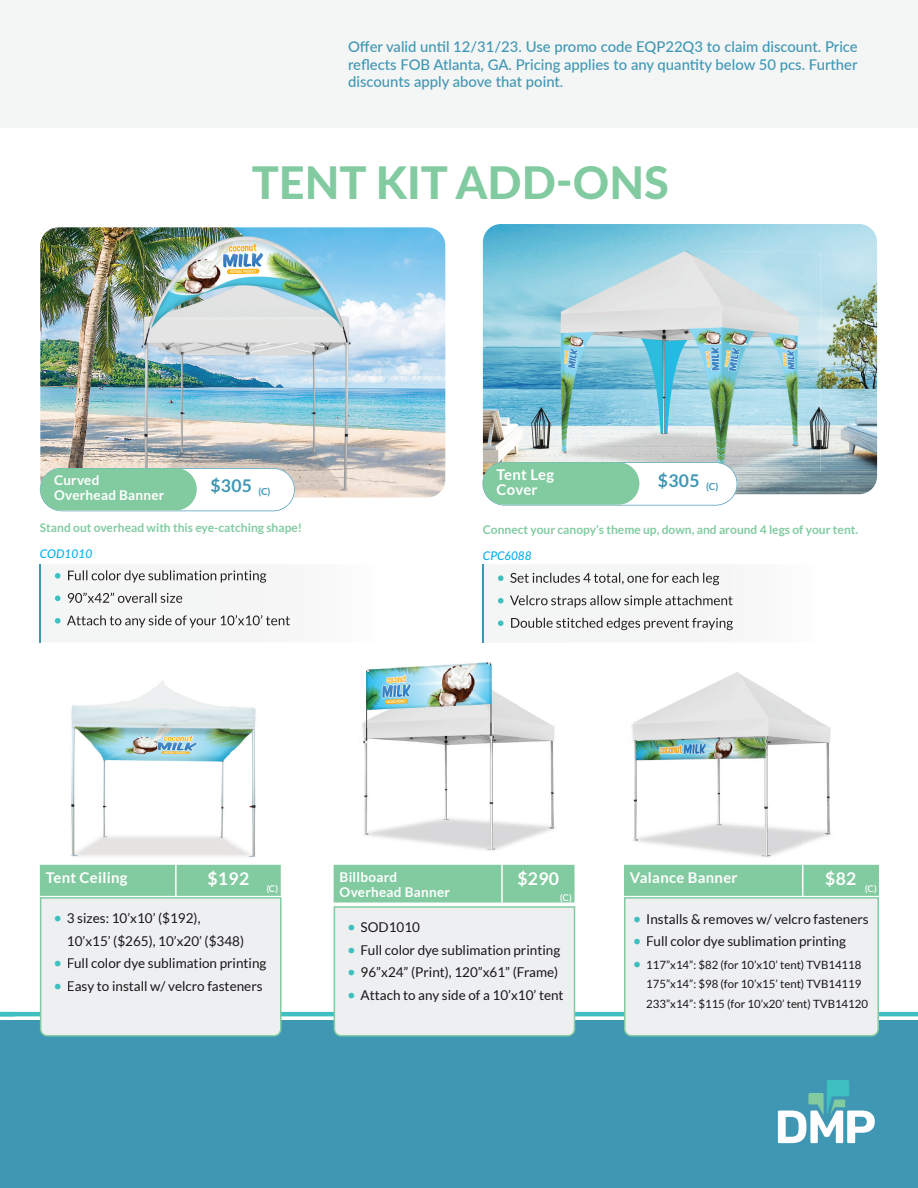
<style>
.page{position:relative;width:918px;height:1188px;background:#fff}
.page>*{position:absolute;margin:0;border:0;box-sizing:border-box;transform-origin:0 0}
.t1{font:800 45px "Lato";color:#82cba1}
.t2{font:700 17.55px "Lato";letter-spacing:.02em;color:#fff}
.t3{font:700 17.55px "Lato";letter-spacing:.02em;color:#3e96b4}
.t4{font:15px/22.5px "Lato";color:#fff;text-align:justify}
.t5{font:500 14.85px/17.9px "Lato";color:#3f97b4;text-align:justify}
.t6{font:700 14.85px/14.9px "Lato";letter-spacing:.02em;color:#fff}
.t7{font:13.5px/22.5px "Lato";color:#191618}
.t8{font:700 13.5px/14.9px "Lato";letter-spacing:.02em;color:#fff}
.t9{font:700 12px "Lato";color:#82cba1}
.t10{font:italic 500 12px "Lato";color:#00aeef}
.t11{font:11.4px/19.5px "Lato";color:#191618}
.t12{font:700 9.75px "Lato";color:#3e96b4}
.t13{font:600 9.3px "Lato";color:#fff}
.s1{font-size:15px;color:#edeff0}
</style>
<div class="page">
<div style="left:0;top:0;width:918px;height:127px;background:#f4f5f5"></div>
<hr style="left:0;top:1012px;width:918px;height:4px;background:#3dc0bf">
<div style="left:0;top:1020px;width:918px;height:168px;background:#3f97b4"></div>
<svg style="left:778px;top:1080px;width:97px;height:63px"></svg>
<svg style="left:41px;top:565px;width:226px;height:77px"></svg>
<img style="left:67px;top:615px;width:223px;height:13px">
<img style="left:40px;top:227px;width:405px;height:271px">
<svg style="left:55px;top:468px;width:240px;height:43px"></svg>
<img style="left:181px;top:469px;width:16px;height:41px">
<div style="left:40px;top:468px;width:141px;height:42px;background:#82cba1"></div>
<img style="left:624px;top:672px;width:226px;height:193px">
<img style="left:362px;top:662px;width:157px;height:189px">
<img style="left:519px;top:706px;width:36px;height:135px">
<img style="left:53px;top:681px;width:221px;height:184px">
<img style="left:483px;top:224px;width:394px;height:270px">
<img style="left:519px;top:251px;width:201px;height:211px">
<img style="left:720px;top:251px;width:100px;height:221px">
<svg style="left:623px;top:462px;width:114px;height:43px"></svg>
<img style="left:623px;top:463px;width:16px;height:42px">
<img style="left:483px;top:462px;width:140px;height:43px">
<img style="left:39px;top:564px;width:2px;height:78px">
<svg style="left:482px;top:564px;width:251px;height:79px"></svg>
<svg style="left:40px;top:865px;width:242px;height:172px;background:#d6e7df"></svg>
<hr style="left:175px;top:865px;width:2px;height:31px;background:#fff">
<svg style="left:623px;top:865px;width:257px;height:172px;background:#d6e7df"></svg>
<hr style="left:802px;top:865px;width:1px;height:31px;background:#fff">
<svg style="left:334px;top:865px;width:241px;height:172px;background:#d2e6dd"></svg>
<hr style="left:501px;top:865px;width:2px;height:38px;background:#fff">
<p class="t5" style="left:348px;top:37px;width:511px">Offer valid until 12/31/23. Use promo code EQP22Q3 to claim discount. Price reflects FOB Atlanta, GA. Pricing applies to any quantity below 50 pcs. Further discounts apply above that point.</p>
<h1 class="t1" style="left:252px;top:149px;width:419px">TENT KIT ADD-ONS</h1>
<p class="t8" style="left:54px;top:472px;width:112px">Curved<br>Overhead Banner</p>
<p class="t3" style="left:210px;top:476px;width:43px">$305</p>
<p class="t12" style="left:258px;top:486px;width:14px">(C)</p>
<p class="t6" style="left:497px;top:467px;width:59px">Tent Leg<br>Cover</p>
<p class="t3" style="left:658px;top:470px;width:43px">$305</p>
<p class="t12" style="left:706px;top:480px;width:14px">(C)</p>
<p class="t9" style="left:40px;top:521px;width:264px">Stand out overhead with this eye-catching shape!</p>
<p class="t10" style="left:40px;top:545px;width:54px">COD1010</p>
<p class="t4" style="left:53px;top:564px;width:10px">• • •</p>
<p class="t9" style="left:483px;top:523px;width:377px">Connect your canopy’s theme up, down, and around 4 legs of your tent.</p>
<p class="t10" style="left:483px;top:547px;width:51px">CPC6088</p>
<p class="t4" style="left:496px;top:566px;width:10px">• • •</p>
<p class="t6" style="left:46px;top:870px;width:83px">Tent Ceiling</p>
<p class="t2" style="left:207px;top:868px;width:43px">$192</p>
<p class="t8" style="left:340px;top:869px;width:59px">Billboard</p>
<p class="t6" style="left:630px;top:870px;width:109px">Valance Banner</p>
<p class="t2" style="left:825px;top:868px;width:33px">$82</p>
<p class="t8" style="left:340px;top:884px;width:112px">Overhead Banner</p>
<p class="t2" style="left:517px;top:868px;width:43px">$290</p>
<p class="t13" style="left:267px;top:882px;width:13px">(C)</p>
<p class="t13" style="left:865px;top:882px;width:13px">(C)</p>
<p class="t13" style="left:560px;top:891px;width:13px">(C)</p>
<p class="t7" style="left:67px;top:907px;width:179px;text-indent:-14px"><span class="s1">•</span> 3 sizes: 10’x10’ ($192),<br>10’x15’ ($265), 10’x20’ ($348)</p>
<p class="t7" style="left:53px;top:952px;width:215px"><span class="s1">•</span> Full color dye sublimation printing</p>
<p class="t7" style="left:53px;top:974px;width:211px"><span class="s1">•</span> Easy to install w/ velcro fasteners</p>
<p class="t7" style="left:347px;top:916px;width:74px"><span class="s1">•</span> SOD1010</p>
<p class="t7" style="left:347px;top:938px;width:215px"><span class="s1">•</span> Full color dye sublimation printing</p>
<p class="t7" style="left:347px;top:961px;width:213px"><span class="s1">•</span> 96”x24” (Print), 120”x61” (Frame)</p>
<p class="t7" style="left:347px;top:983px;width:218px"><span class="s1">•</span> Attach to any side of a 10’x10’ tent</p>
<p class="t7" style="left:633px;top:907px;width:237px"><span class="s1">•</span> Installs &amp; removes w/ velcro fasteners</p>
<p class="t7" style="left:633px;top:930px;width:215px"><span class="s1">•</span> Full color dye sublimation printing</p>
<p class="t11" style="left:646px;top:955px;width:223px;text-indent:-13px"><span class="s1">•</span> 117”x14”: $82 (for 10’x10’ tent) TVB14118<br>175”x14”: $98 (for 10’x15’ tent) TVB14119<br>233”x14”: $115 (for 10’x20’ tent) TVB14120</p>
</div>
